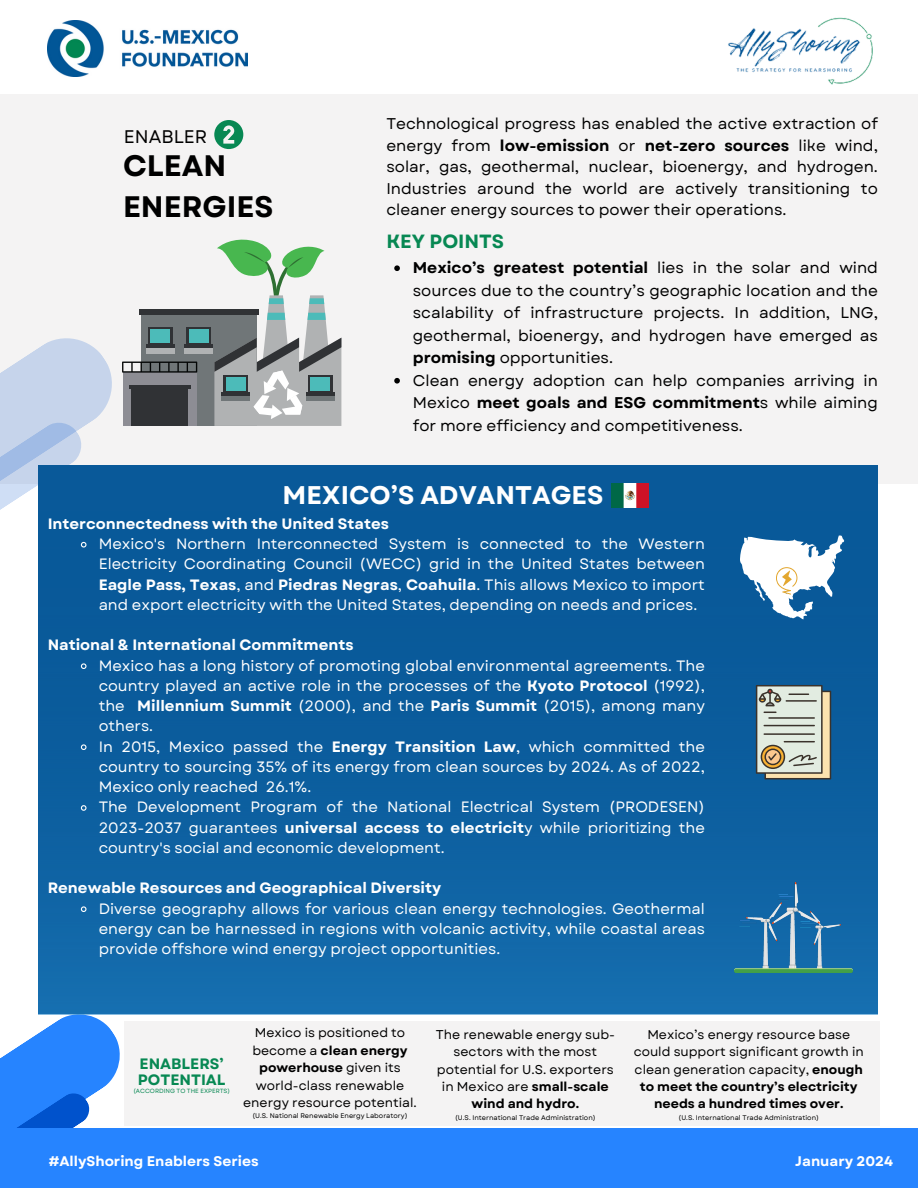
<style>
.page{position:relative;width:918px;height:1188px;background:#fff}
.page>*{position:absolute;margin:0;border:0;box-sizing:border-box;transform-origin:0 0}
.t1{font:700 29.7px/40.5px "Garet";color:#000}
.t2{font:700 25.5px "Garet";color:#fff}
.t3{font:700 19.2px "Garet";color:#078853}
.t4{font:18.3px "Garet";color:#000}
.t5{font:15.6px/22.5px "Garet";color:#000;text-align:justify}
.t6{font:15px/20.2px "Garet";color:#fff;text-align:justify}
.t7{font:700 15px "Garet";color:#fff}
.t8{font:700 15px/15.6px "Garet";color:#078853}
.t9{font:700 13.95px "Garet";color:#fff}
.t10{font:12.75px/17.4px "Garet";color:#000;text-align:center}
.t11{font:6.75px "Garet";color:#000}
.t12{font:6px "Garet";color:#078853}
.s1{font-weight:700}
</style>
<div class="page">
<div style="left:0;top:95px;width:918px;height:389px;background:#f4f3f3"></div>
<div style="left:38px;top:465px;width:840px;height:549px;background:#095999"></div>
<svg style="left:0;top:1014px;width:125px;height:114px"></svg>
<div style="left:0;top:1128px;width:918px;height:60px;background:#2684ff"></div>
<img style="left:48px;top:20px;width:200px;height:56px">
<img style="left:612px;top:484px;width:37px;height:24px">
<img style="left:38px;top:686px;width:840px;height:328px">
<div style="left:124px;top:1021px;width:756px;height:105px;background:#f4f3f3"></div>
<img style="left:716px;top:17px;width:176px;height:78px">
<svg style="left:214px;top:120px;width:29px;height:29px"></svg>
<div style="left:141px;top:310px;width:115px;height:116px;background:#707678"></div>
<div style="left:139px;top:309px;width:120px;height:5px;background:#303235"></div>
<div style="left:185px;top:347px;width:28px;height:7px;background:#b0b2b3"></div>
<svg style="left:187px;top:328px;width:24px;height:17px"></svg>
<div style="left:189px;top:330px;width:20px;height:13px;background:#4cbbb9"></div>
<hr style="left:185px;top:345px;width:28px;height:3px;background:#303235">
<svg style="left:148px;top:328px;width:24px;height:4px"></svg>
<div style="left:150px;top:330px;width:20px;height:13px;background:#4cbbb9"></div>
<svg style="left:214px;top:239px;width:127px;height:187px"></svg>
<svg style="left:740px;top:535px;width:105px;height:85px"></svg>
<svg style="left:756px;top:685px;width:75px;height:94px;background:#c0c0af"></svg>
<img style="left:734px;top:883px;width:119px;height:90px">
<svg style="left:0;top:332px;width:197px;height:216px"></svg>
<svg style="left:80px;top:663px;width:7px;height:6px"></svg>
<svg style="left:80px;top:744px;width:7px;height:7px"></svg>
<svg style="left:80px;top:804px;width:7px;height:8px"></svg>
<svg style="left:80px;top:906px;width:7px;height:7px"></svg>
<svg style="left:394px;top:265px;width:6px;height:6px"></svg>
<svg style="left:394px;top:378px;width:6px;height:6px"></svg>
<p class="t4" style="left:124px;top:124px;width:85px">ENABLER</p>
<h5 class="t1" style="left:123px;top:146px;width:152px">CLEAN<br>ENERGIES</h5>
<h4 class="t5" style="left:386px;top:113px;width:493px;line-height:21.3px">Technological progress has enabled the active extraction of energy from <span class="s1">low-emission</span> or <span class="s1">net-zero sources</span> like wind, solar, gas, geothermal, nuclear, bioenergy, and hydrogen.<br>Industries around the world are actively transitioning to cleaner energy sources to power their operations.</h4>
<p class="t3" style="left:386px;top:227px;width:119px">KEY POINTS</p>
<p class="t5" style="left:413px;top:257px;width:467px"><span class="s1">Mexico’s greatest potential</span> lies in the solar and wind sources due to the country’s geographic location and the scalability of infrastructure projects. In addition, LNG, geothermal, bioenergy, and hydrogen have emerged as <span class="s1">promising</span> opportunities.</p>
<p class="t5" style="left:413px;top:369px;width:467px">Clean energy adoption can help companies arriving in Mexico <span class="s1">meet goals and ESG commitment</span>s while aiming for more efficiency and competitiveness.</p>
<h6 class="t2" style="left:283px;top:477px;width:322px">MEXICO’S ADVANTAGES</h6>
<h3 class="t7" style="left:48px;top:513px;width:343px">Interconnectedness with the United States</h3>
<h6 class="t6" style="left:99px;top:534px;width:608px">Mexico's Northern Interconnected System is connected to the Western Electricity Coordinating Council (WECC) grid in the United States between <span class="s1">Eagle Pass, Texas</span>, and <span class="s1">Piedras Negras</span>, <span class="s1">Coahuila</span>. This allows Mexico to import and export electricity with the United States, depending on needs and prices.</h6>
<h6 class="t7" style="left:48px;top:634px;width:308px">National &amp; International Commitments</h6>
<h2 class="t6" style="left:99px;top:655px;width:608px">Mexico has a long history of promoting global environmental agreements. The country played an active role in the processes of the <span class="s1">Kyoto Protocol</span> (1992), the <span class="s1">Millennium Summit</span> (2000), and the <span class="s1">Paris Summit</span> (2015), among many others.</h2>
<p class="t6" style="left:99px;top:736px;width:608px">In 2015, Mexico passed the <span class="s1">Energy Transition Law</span>, which committed the country to sourcing 35% of its energy from clean sources by 2024. As of 2022, Mexico only reached 26.1%.</p>
<p class="t6" style="left:99px;top:797px;width:608px">The Development Program of the National Electrical System (PRODESEN)<br>2023-2037 guarantees <span class="s1">universal access to electricit</span>y while prioritizing the country's social and economic development.</p>
<h5 class="t7" style="left:48px;top:877px;width:395px">Renewable Resources and Geographical Diversity</h5>
<h6 class="t6" style="left:99px;top:898px;width:608px">Diverse geography allows for various clean energy technologies. Geothermal energy can be harnessed in regions with volcanic activity, while coastal areas provide offshore wind energy project opportunities.</h6>
<p class="t8" style="left:138px;top:1056px;width:89px">ENABLERS’<br>POTENTIAL</p>
<p class="t12" style="left:133px;top:1087px;width:98px">(ACCORDING TO THE EXPERTS)</p>
<h6 class="t10" style="left:243px;top:1024px;width:175px">Mexico is positioned to become a <span class="s1">clean energy powerhouse</span> given its world-class renewable energy resource potential.</h6>
<h5 class="t11" style="left:252px;top:1111px;width:157px">(U.S. National Renewable Energy Laboratory)</h5>
<p class="t10" style="left:436px;top:1026px;width:181px">The renewable energy sub&shy;sectors with the most potential for U.S. exporters in Mexico are <span class="s1">small-scale wind and hydro.</span></p>
<p class="t11" style="left:455px;top:1112px;width:142px">(U.S. International Trade Administration)</p>
<h6 class="t10" style="left:634px;top:1026px;width:232px">Mexico’s energy resource base could support significant growth in clean generation capacity, <span class="s1">enough to meet the country’s electricity needs a hundred times over.</span></h6>
<p class="t11" style="left:679px;top:1112px;width:142px">(U.S. International Trade Administration)</p>
<h6 class="t9" style="left:49px;top:1151px;width:211px">#AllyShoring Enablers Series</h6>
<h6 class="t9" style="left:795px;top:1151px;width:99px">January 2024</h6>
</div>
